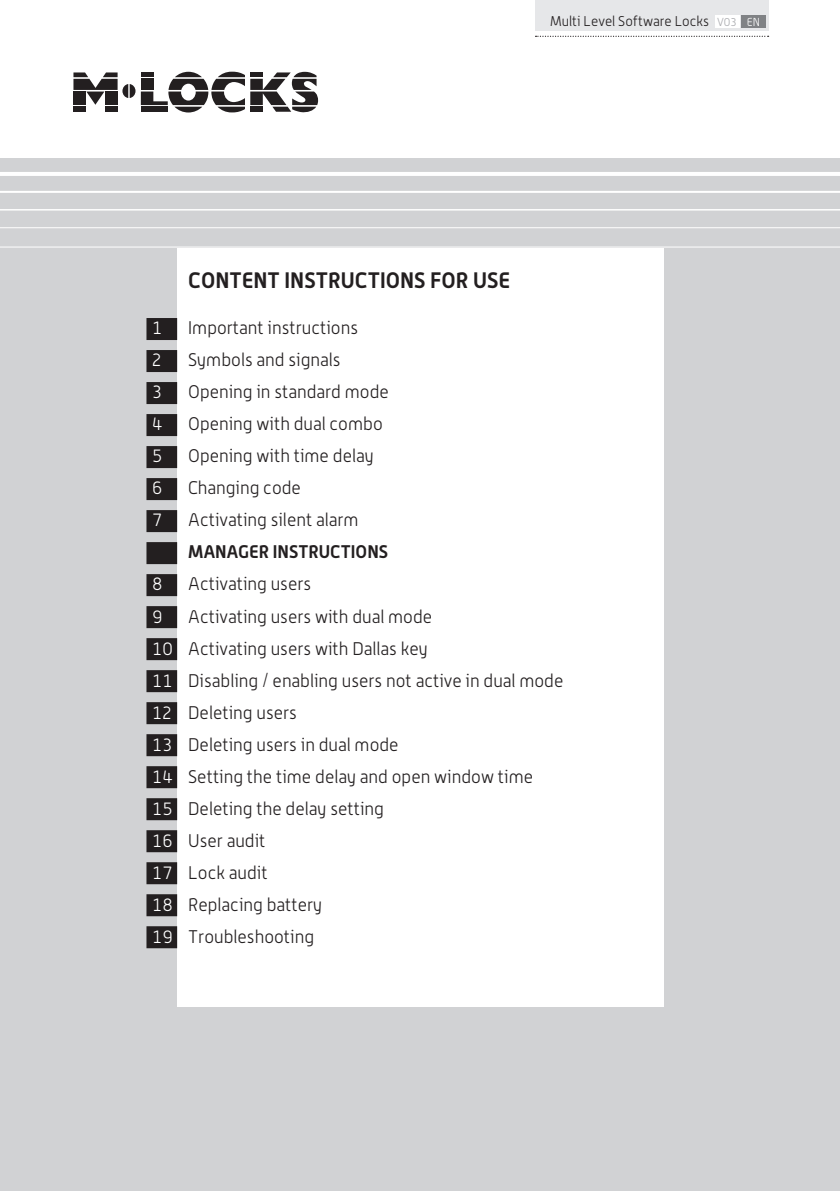
<style>
.page{position:relative;width:840px;height:1191px;background:#fff}
.page>*{position:absolute;margin:0;border:0;box-sizing:border-box;transform-origin:0 0}
.t1{font:700 22px "Alwyn OT";color:#231f20}
.t2{font:300 18px/32px "Alwyn OT";color:#231f20}
.t3{font:700 18px "Alwyn OT";color:#231f20}
.t4{font:300 18px "Alwyn OT";color:#fff}
.t5{font:300 14px "Alwyn OT";color:#231f20}
.s1{font-size:11.4px;color:#a8a9ad}
.s2{font-size:11.4px;color:#fff}
.s3{color:#fff}
</style>
<div class="page">
<div style="left:534px;top:0;width:233px;height:31px;background:#e6e7e9"></div>
<div style="left:714px;top:15px;width:24px;height:13px;background:#fff"></div>
<div style="left:741px;top:15px;width:24px;height:13px;background:#808285"></div>
<svg style="left:535px;top:36px;width:233px;height:1px"></svg>
<div style="left:0;top:159px;width:839px;height:1032px;background:#d1d2d4"></div>
<hr style="left:0;top:172px;width:839px;height:4px;background:#fff">
<hr style="left:0;top:191px;width:839px;height:2px;background:#fff">
<hr style="left:0;top:209px;width:839px;height:1px;background:#fff">
<hr style="left:0;top:227px;width:839px;height:1px;background:#fff">
<hr style="left:0;top:247px;width:839px;height:1px;background:#fff">
<div style="left:178px;top:248px;width:485px;height:758px;background:#fff"></div>
<div style="left:146px;top:318px;width:31px;height:22px;background:#231f20"></div>
<div style="left:146px;top:350px;width:31px;height:22px;background:#231f20"></div>
<div style="left:146px;top:382px;width:31px;height:22px;background:#231f20"></div>
<div style="left:146px;top:414px;width:31px;height:22px;background:#231f20"></div>
<div style="left:146px;top:446px;width:31px;height:22px;background:#231f20"></div>
<div style="left:146px;top:478px;width:31px;height:22px;background:#231f20"></div>
<div style="left:146px;top:510px;width:31px;height:22px;background:#231f20"></div>
<div style="left:146px;top:542px;width:31px;height:22px;background:#231f20"></div>
<div style="left:146px;top:574px;width:31px;height:22px;background:#231f20"></div>
<div style="left:146px;top:606px;width:31px;height:22px;background:#231f20"></div>
<div style="left:146px;top:638px;width:31px;height:22px;background:#231f20"></div>
<div style="left:146px;top:670px;width:31px;height:22px;background:#231f20"></div>
<div style="left:146px;top:702px;width:31px;height:22px;background:#231f20"></div>
<div style="left:146px;top:734px;width:31px;height:22px;background:#231f20"></div>
<div style="left:146px;top:766px;width:31px;height:22px;background:#231f20"></div>
<div style="left:146px;top:798px;width:31px;height:22px;background:#231f20"></div>
<div style="left:146px;top:830px;width:31px;height:22px;background:#231f20"></div>
<div style="left:146px;top:862px;width:31px;height:22px;background:#231f20"></div>
<div style="left:146px;top:894px;width:31px;height:22px;background:#231f20"></div>
<div style="left:146px;top:926px;width:31px;height:22px;background:#231f20"></div>
<div style="left:73px;top:107px;width:13px;height:5px;background:#231f20"></div>
<div style="left:105px;top:107px;width:12px;height:5px;background:#231f20"></div>
<svg style="left:141px;top:72px;width:177px;height:40px"></svg>
<div style="left:141px;top:79px;width:12px;height:11px;background:#231f20"></div>
<div style="left:141px;top:107px;width:27px;height:5px;background:#231f20"></div>
<svg style="left:73px;top:72px;width:62px;height:33px"></svg>
<p class="t5" style="left:549px;top:13px;width:211px">Multi Level Software Locks <span class="s1">V03</span> <span class="s2">EN</span></p>
<p class="t1" style="left:188px;top:267px;width:323px">CONTENT INSTRUCTIONS FOR USE</p>
<p class="t4" style="left:152px;top:318px;width:12px">1</p>
<p class="t2" style="left:188px;top:312px;width:171px">Important instructions</p>
<p class="t4" style="left:152px;top:350px;width:12px">2</p>
<p class="t2" style="left:188px;top:344px;width:154px">Symbols and signals</p>
<p class="t4" style="left:152px;top:382px;width:12px">3</p>
<p class="t2" style="left:188px;top:376px;width:202px">Opening in standard mode</p>
<p class="t4" style="left:152px;top:414px;width:12px">4</p>
<p class="t2" style="left:188px;top:408px;width:196px">Opening with dual combo</p>
<p class="t4" style="left:152px;top:446px;width:12px">5</p>
<p class="t2" style="left:188px;top:440px;width:187px">Opening with time delay</p>
<p class="t4" style="left:152px;top:478px;width:12px">6</p>
<p class="t2" style="left:188px;top:472px;width:114px">Changing code</p>
<p class="t4" style="left:152px;top:510px;width:12px">7</p>
<p class="t2" style="left:188px;top:504px;width:172px">Activating silent alarm</p>
<p class="t3" style="left:188px;top:541px;width:201px">MANAGER INSTRUCTIONS</p>
<p class="t4" style="left:152px;top:574px;width:12px">8</p>
<p class="t2" style="left:188px;top:568px;width:124px">Activating users</p>
<p class="t4" style="left:152px;top:606px;width:12px">9</p>
<p class="t2" style="left:152px;top:600px;width:412px;text-indent:36px">Activating users with dual mode<br><span class="s3">10</span> Activating users with Dallas key<br><span class="s3">11</span> Disabling / enabling users not active in dual mode<br><span class="s3">12</span> Deleting users<br><span class="s3">13</span> Deleting users in dual mode<br><span class="s3">14</span> Setting the time delay and open window time<span class="s3">8<br>15</span> Deleting the delay setting<br><span class="s3">16</span> User audit<br><span class="s3">17</span> Lock audit<br><span class="s3">18</span> Replacing battery<br><span class="s3">19</span> Troubleshooting</p>
</div>
